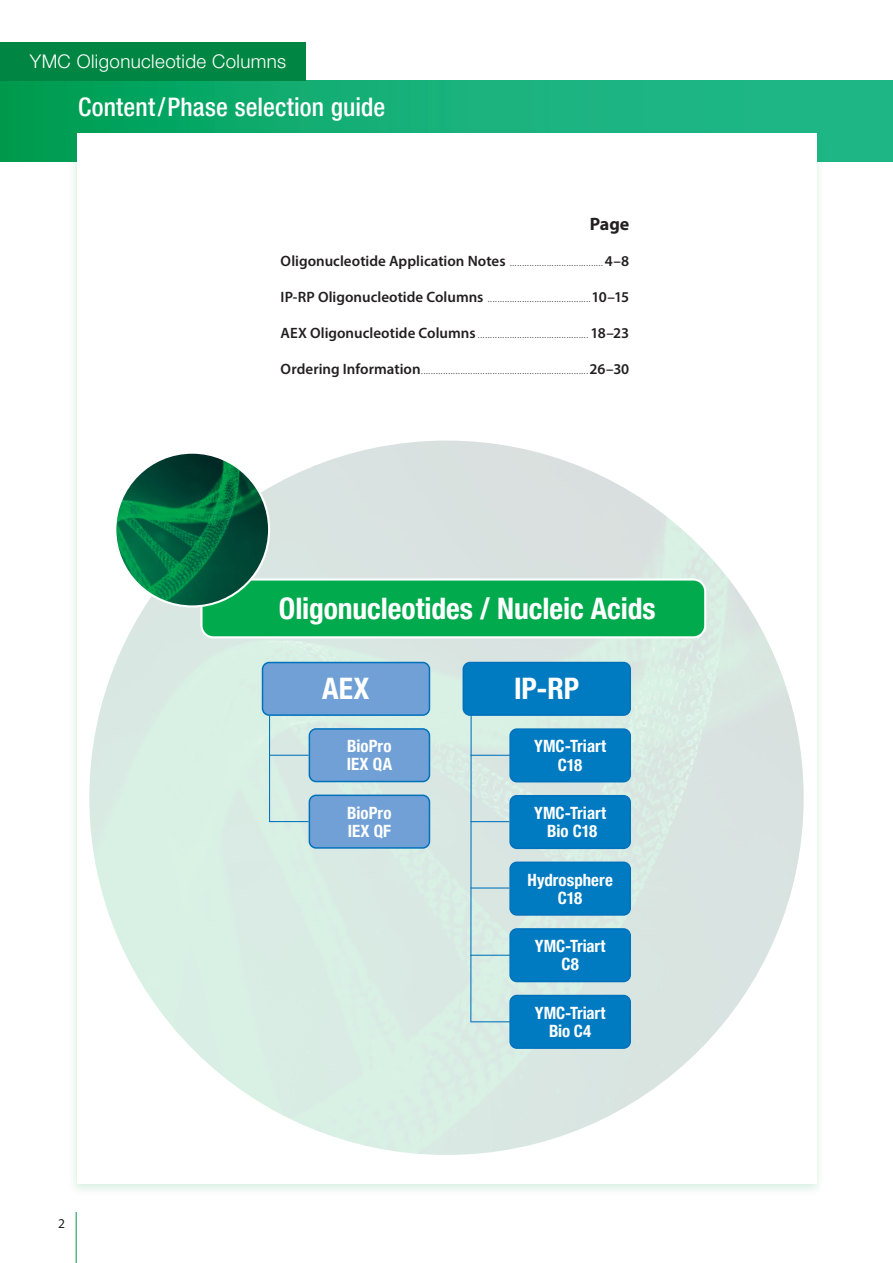
<style>
.page{position:relative;width:893px;height:1263px;background:#fff}
.page>*{position:absolute;margin:0;border:0;box-sizing:border-box;transform-origin:0 0}
.t1{font:700 condensed 29.55px "Helvetica Neue LT Pro";letter-spacing:-.005em;color:#fff}
.t2{font:500 condensed 25.5px "Helvetica Neue LT Pro";letter-spacing:.005em;color:#fff}
.t3{font:300 18.75px "Helvetica Neue LT Pro";letter-spacing:.02em;color:#fff}
.t4{font:700 18px "Myriad Pro";color:#231f20}
.t5{font:700 condensed 16.95px/18.3px "Helvetica Neue LT Pro";color:#fff;text-align:center}
.t6{font:13.5px "Myriad Pro";color:#231f20}
.t7{font:condensed 9px "Myriad Pro";color:#231f20}
.s1{font-weight:600;font-stretch:normal;font-size:15px}
</style>
<div class="page">
<hr style="left:76px;top:1212px;width:1px;height:51px;background:#00984a">
<div style="left:0;top:81px;width:893px;height:81px;background:linear-gradient(to right,#01a159,#26bc90)"></div>
<div style="left:0;top:43px;width:306px;height:38px;background:#008642"></div>
<div style="left:67px;top:128px;width:759px;height:1069px;background:#00984a;opacity:.15"></div>
<div style="left:77px;top:133px;width:739px;height:1050px;background:#fff"></div>
<img style="left:89px;top:441px;width:715px;height:714px;border-radius:357px">
<div style="left:201px;top:579px;width:504px;height:58px;background:#00aa4d;border-radius:12px"></div>
<div style="left:200px;top:578px;width:506px;height:60px;border:2px solid #fff;border-radius:12px"></div>
<hr style="left:269px;top:715px;width:1px;height:107px;background:#0072bc">
<hr style="left:270px;top:755px;width:39px;height:1px;background:#0072bc">
<hr style="left:269px;top:821px;width:40px;height:1px;background:#0072bc">
<div style="left:263px;top:662px;width:166px;height:53px;background:#70a0d5;border-radius:7px"></div>
<div style="left:262px;top:662px;width:168px;height:54px;border:2px solid #0072bc;border-radius:7px"></div>
<div style="left:309px;top:729px;width:120px;height:52px;background:#70a0d5;border-radius:7px"></div>
<div style="left:309px;top:728px;width:121px;height:54px;border:2px solid #0072bc;border-radius:7px"></div>
<div style="left:309px;top:795px;width:120px;height:53px;background:#70a0d5;border-radius:7px"></div>
<div style="left:309px;top:794px;width:121px;height:55px;border:2px solid #0072bc;border-radius:7px"></div>
<svg style="left:117px;top:455px;width:152px;height:151px"></svg>
<hr style="left:470px;top:715px;width:2px;height:306px;background:#0072bc">
<hr style="left:471px;top:755px;width:39px;height:1px;background:#0072bc">
<hr style="left:471px;top:821px;width:38px;height:1px;background:#0072bc">
<hr style="left:471px;top:887px;width:38px;height:1px;background:#0072bc">
<div style="left:463px;top:662px;width:167px;height:53px;background:#007ac0;border-radius:7px"></div>
<div style="left:463px;top:662px;width:168px;height:54px;border:2px solid #0072bc;border-radius:7px"></div>
<div style="left:510px;top:796px;width:120px;height:52px;background:#007ac0;border-radius:7px"></div>
<div style="left:509px;top:795px;width:122px;height:54px;border:2px solid #0072bc;border-radius:7px"></div>
<div style="left:510px;top:729px;width:120px;height:53px;background:#007ac0;border-radius:7px"></div>
<div style="left:509px;top:728px;width:122px;height:54px;border:2px solid #0072bc;border-radius:7px"></div>
<div style="left:510px;top:862px;width:120px;height:53px;background:#007ac0;border-radius:7px"></div>
<div style="left:509px;top:861px;width:122px;height:55px;border:2px solid #0072bc;border-radius:7px"></div>
<div style="left:510px;top:929px;width:120px;height:52px;background:#007ac0;border-radius:7px"></div>
<div style="left:509px;top:928px;width:122px;height:54px;border:2px solid #0072bc;border-radius:7px"></div>
<div style="left:510px;top:995px;width:120px;height:53px;background:#007ac0;border-radius:7px"></div>
<div style="left:509px;top:995px;width:122px;height:54px;border:2px solid #0072bc;border-radius:7px"></div>
<hr style="left:470px;top:1021px;width:40px;height:1px;background:#0072bc">
<hr style="left:470px;top:955px;width:40px;height:1px;background:#0072bc">
<h3 class="t3" style="left:30px;top:50px;width:258px">YMC Oligonucleotide Columns</h3>
<h2 class="t2" style="left:78px;top:92px;width:309px">Content/Phase selection guide</h2>
<h3 class="t4" style="left:590px;top:212px;width:41px">Page</h3>
<p class="t7" style="left:281px;top:258px;width:350px"><span class="s1">Oligonucleotide Application Notes</span> ......................................<span class="s1">4–8</span></p>
<p class="t7" style="left:281px;top:294px;width:350px"><span class="s1">IP-RP Oligonucleotide Columns</span> ..........................................<span class="s1">10–15</span></p>
<p class="t7" style="left:281px;top:330px;width:350px"><span class="s1">AEX Oligonucleotide Columns</span> ............................................. <span class="s1">18–23</span></p>
<p class="t7" style="left:281px;top:366px;width:350px"><span class="s1">Ordering Information</span>....................................................................<span class="s1">26–30</span></p>
<h1 class="t1" style="left:279px;top:591px;width:378px">Oligonucleotides / Nucleic Acids</h1>
<h3 class="t6" style="left:58px;top:1215px;width:8px">2</h3>
<h1 class="t1" style="left:322px;top:671px;width:49px">AEX</h1>
<h3 class="t5" style="left:347px;top:737px;width:47px;text-align:left">BioPro<br>IEX QA</h3>
<h3 class="t5" style="left:347px;top:803px;width:46px;text-align:left">BioPro<br>IEX QF</h3>
<h1 class="t1" style="left:514px;top:671px;width:67px">IP-RP</h1>
<h3 class="t5" style="left:534px;top:737px;width:74px">YMC-Triart<br>C18</h3>
<h3 class="t5" style="left:534px;top:804px;width:74px">YMC-Triart<br>Bio C18</h3>
<h3 class="t5" style="left:527px;top:870px;width:87px">Hydrosphere<br>C18</h3>
<h3 class="t5" style="left:535px;top:937px;width:72px">YMC-Triart<br>C8</h3>
<h3 class="t5" style="left:535px;top:1004px;width:72px">YMC-Triart<br>Bio C4</h3>
</div>
